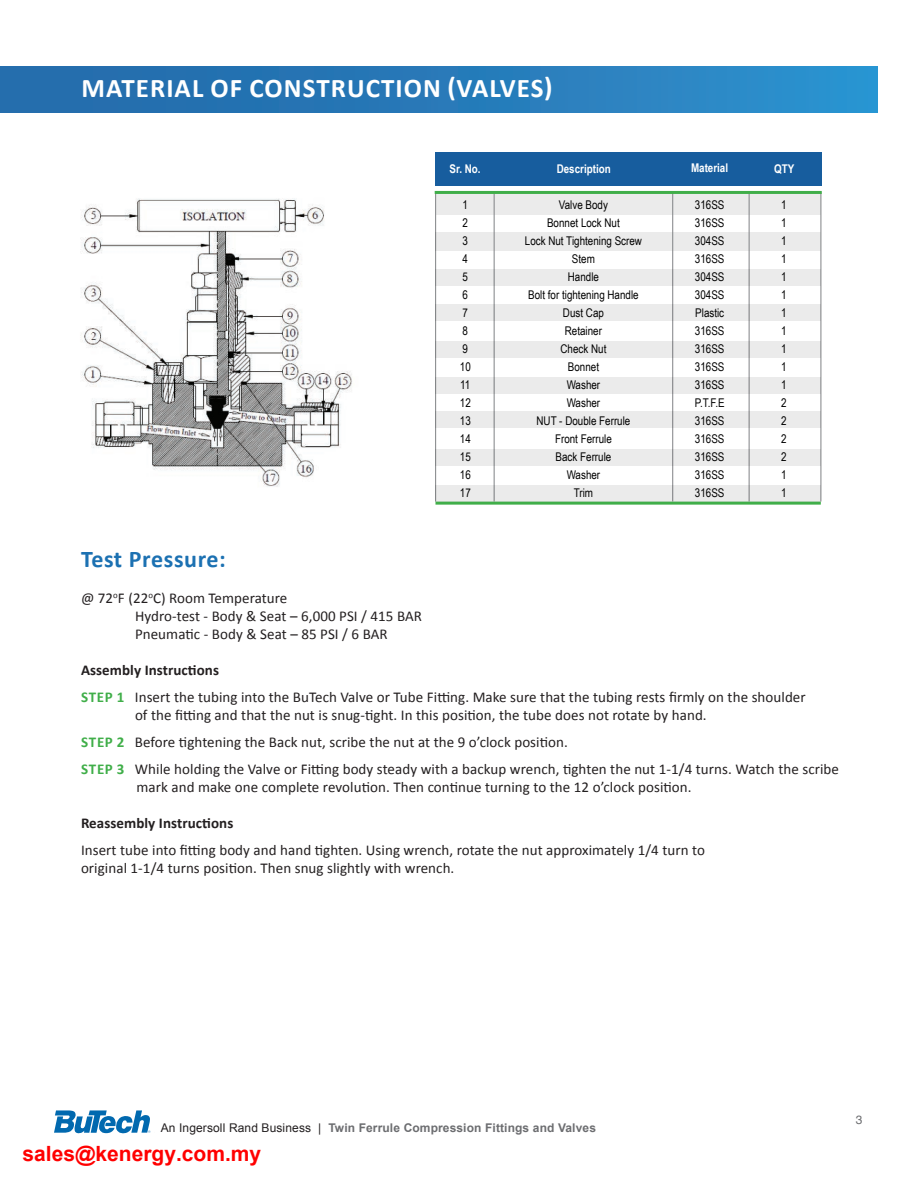
<style>
.page{position:relative;width:918px;height:1188px;background:#fff}
.page>*{position:absolute;margin:0;border:0;box-sizing:border-box;transform-origin:0 0}
.Page_Header_2{font:700 27px "Calibri";letter-spacing:.04em;color:#fff}
.Paragraph_Header{font:700 24px "Calibri";letter-spacing:.025em;color:#1c71b2}
.Body{font:15px "Calibri";letter-spacing:.005em;color:#231f20}
.Body-2{font:700 15px "Calibri";letter-spacing:.005em;color:#231f20}
.Chart_Data{font:12px "Arial Narrow";color:#000}
.t1{font:700 12px "Arial";letter-spacing:.01em;color:#6c6d70}
.Chart_Header{font:700 12px "Arial Narrow";color:#fff}
.t2{font:12px "Helvetica";color:#6c6d70}
.s1{font-weight:700;color:#40ae49}
.s2{font-weight:400;color:#231f20}
</style>
<div class="page">
<svg style="left:54px;top:1110px;width:96px;height:23px"></svg>
<div style="left:0;top:66px;width:878px;height:46px;background:linear-gradient(to right,#2367a7,#2c91ce)"></div>
<img style="left:80px;top:198px;width:272px;height:289px">
<div style="left:436px;top:193px;width:385px;height:22px;background:#ebebeb"></div>
<hr style="left:435px;top:192px;width:1px;height:310px;background:#808285">
<div style="left:435px;top:152px;width:386px;height:33px;background:#175d9e"></div>
<div style="left:435px;top:232px;width:386px;height:19px;background:#ebebeb"></div>
<hr style="left:494px;top:193px;width:1px;height:309px;background:#808285">
<hr style="left:672px;top:192px;width:1px;height:309px;background:#808285">
<hr style="left:749px;top:192px;width:1px;height:310px;background:#808285">
<hr style="left:821px;top:192px;width:1px;height:310px;background:#808285">
<hr style="left:436px;top:502px;width:385px;height:3px;background:#40ae49">
<hr style="left:435px;top:191px;width:387px;height:3px;background:#40ae49">
<div style="left:435px;top:269px;width:386px;height:17px;background:#ebebeb"></div>
<div style="left:435px;top:304px;width:386px;height:16px;background:#ebebeb"></div>
<div style="left:435px;top:341px;width:386px;height:17px;background:#ebebeb"></div>
<div style="left:435px;top:377px;width:386px;height:17px;background:#ebebeb"></div>
<div style="left:435px;top:411px;width:386px;height:17px;background:#ebebeb"></div>
<div style="left:435px;top:449px;width:386px;height:17px;background:#ebebeb"></div>
<div style="left:435px;top:485px;width:386px;height:17px;background:#ebebeb"></div>
<p class="Page_Header_2" style="left:82px;top:71px;width:473px">MATERIAL OF CONSTRUCTION (VALVES)</p>
<p class="Chart_Header" style="left:450px;top:159px;width:33px">Sr. No.</p>
<p class="Chart_Header" style="left:557px;top:159px;width:56px">Description</p>
<p class="Chart_Header" style="left:691px;top:159px;width:39px">Material</p>
<p class="Chart_Header" style="left:774px;top:159px;width:22px">QTY</p>
<p class="Chart_Data" style="left:695px;top:196px;width:31px">316SS</p>
<p class="Chart_Data" style="left:695px;top:214px;width:31px">316SS</p>
<p class="Chart_Data" style="left:695px;top:232px;width:31px">304SS</p>
<p class="Chart_Data" style="left:695px;top:250px;width:31px">316SS</p>
<p class="Chart_Data" style="left:695px;top:268px;width:31px">304SS</p>
<p class="Chart_Data" style="left:695px;top:286px;width:31px">304SS</p>
<p class="Chart_Data" style="left:695px;top:304px;width:30px">Plastic</p>
<p class="Chart_Data" style="left:695px;top:322px;width:31px">316SS</p>
<p class="Chart_Data" style="left:695px;top:340px;width:31px">316SS</p>
<p class="Chart_Data" style="left:695px;top:358px;width:31px">316SS</p>
<p class="Chart_Data" style="left:695px;top:376px;width:31px">316SS</p>
<p class="Chart_Data" style="left:695px;top:394px;width:31px">P.T.F.E</p>
<p class="Chart_Data" style="left:695px;top:412px;width:31px">316SS</p>
<p class="Chart_Data" style="left:695px;top:430px;width:31px">316SS</p>
<p class="Chart_Data" style="left:695px;top:448px;width:31px">316SS</p>
<p class="Chart_Data" style="left:695px;top:466px;width:31px">316SS</p>
<p class="Chart_Data" style="left:695px;top:484px;width:31px">316SS</p>
<p class="Chart_Data" style="left:781px;top:196px;width:7px">1</p>
<p class="Chart_Data" style="left:781px;top:214px;width:7px">1</p>
<p class="Chart_Data" style="left:781px;top:232px;width:7px">1</p>
<p class="Chart_Data" style="left:781px;top:250px;width:7px">1</p>
<p class="Chart_Data" style="left:781px;top:268px;width:7px">1</p>
<p class="Chart_Data" style="left:781px;top:286px;width:7px">1</p>
<p class="Chart_Data" style="left:781px;top:304px;width:7px">1</p>
<p class="Chart_Data" style="left:781px;top:322px;width:7px">1</p>
<p class="Chart_Data" style="left:781px;top:340px;width:7px">1</p>
<p class="Chart_Data" style="left:781px;top:358px;width:7px">1</p>
<p class="Chart_Data" style="left:781px;top:376px;width:7px">1</p>
<p class="Chart_Data" style="left:781px;top:394px;width:7px">2</p>
<p class="Chart_Data" style="left:781px;top:412px;width:7px">2</p>
<p class="Chart_Data" style="left:781px;top:430px;width:7px">2</p>
<p class="Chart_Data" style="left:781px;top:448px;width:7px">2</p>
<p class="Chart_Data" style="left:781px;top:466px;width:7px">1</p>
<p class="Chart_Data" style="left:781px;top:484px;width:7px">1</p>
<p class="Chart_Data" style="left:463px;top:196px;width:7px">1</p>
<p class="Chart_Data" style="left:463px;top:214px;width:7px">2</p>
<p class="Chart_Data" style="left:463px;top:232px;width:7px">3</p>
<p class="Chart_Data" style="left:463px;top:250px;width:7px">4</p>
<p class="Chart_Data" style="left:463px;top:268px;width:7px">5</p>
<p class="Chart_Data" style="left:463px;top:286px;width:7px">6</p>
<p class="Chart_Data" style="left:463px;top:304px;width:7px">7</p>
<p class="Chart_Data" style="left:463px;top:322px;width:7px">8</p>
<p class="Chart_Data" style="left:463px;top:340px;width:7px">9</p>
<p class="Chart_Data" style="left:460px;top:358px;width:12px">10</p>
<p class="Chart_Data" style="left:460px;top:376px;width:12px">11</p>
<p class="Chart_Data" style="left:460px;top:394px;width:12px">12</p>
<p class="Chart_Data" style="left:460px;top:412px;width:12px">13</p>
<p class="Chart_Data" style="left:460px;top:430px;width:12px">14</p>
<p class="Chart_Data" style="left:460px;top:448px;width:12px">15</p>
<p class="Chart_Data" style="left:460px;top:466px;width:12px">16</p>
<p class="Chart_Data" style="left:460px;top:484px;width:12px">17</p>
<p class="Chart_Data" style="left:559px;top:196px;width:51px">Valve Body</p>
<p class="Chart_Data" style="left:547px;top:214px;width:74px">Bonnet Lock Nut</p>
<p class="Chart_Data" style="left:525px;top:232px;width:119px">Lock Nut Tightening Screw</p>
<p class="Chart_Data" style="left:572px;top:250px;width:24px">Stem</p>
<p class="Chart_Data" style="left:568px;top:268px;width:33px">Handle</p>
<p class="Chart_Data" style="left:528px;top:286px;width:112px">Bolt for tightening Handle</p>
<p class="Chart_Data" style="left:563px;top:304px;width:43px">Dust Cap</p>
<p class="Chart_Data" style="left:565px;top:322px;width:39px">Retainer</p>
<p class="Chart_Data" style="left:561px;top:340px;width:47px">Check Nut</p>
<p class="Chart_Data" style="left:568px;top:358px;width:33px">Bonnet</p>
<p class="Chart_Data" style="left:567px;top:376px;width:35px">Washer</p>
<p class="Chart_Data" style="left:567px;top:394px;width:35px">Washer</p>
<p class="Chart_Data" style="left:537px;top:412px;width:95px">NUT - Double Ferrule</p>
<p class="Chart_Data" style="left:555px;top:430px;width:58px">Front Ferrule</p>
<p class="Chart_Data" style="left:556px;top:448px;width:57px">Back Ferrule</p>
<p class="Chart_Data" style="left:567px;top:466px;width:35px">Washer</p>
<p class="Chart_Data" style="left:574px;top:484px;width:21px">Trim</p>
<p class="Paragraph_Header" style="left:81px;top:543px;width:146px">Test Pressure:</p>
<p class="Body" style="left:81px;top:588px;width:208px">@ 72<sup>o</sup>F (22<sup>o</sup>C) Room Temperature</p>
<p class="Body" style="left:135px;top:606px;width:289px">Hydro-test - Body &amp; Seat – 6,000 PSI / 415 BAR</p>
<p class="Body" style="left:135px;top:624px;width:254px">Pneumatic - Body &amp; Seat – 85 PSI / 6 BAR</p>
<p class="Body-2" style="left:81px;top:660px;width:140px">Assembly Instructions</p>
<p class="Body" style="left:81px;top:687px;width:726px"><span class="s1">STEP 1</span> Insert the tubing into the BuTech Valve or Tube Fitting. Make sure that the tubing rests firmly on the shoulder</p>
<p class="Body" style="left:135px;top:705px;width:573px">of the fitting and that the nut is snug-tight. In this position, the tube does not rotate by hand.</p>
<p class="Body" style="left:81px;top:732px;width:488px"><span class="s1">STEP 2</span> Before tightening the Back nut, scribe the nut at the 9 o’clock position.</p>
<p class="Body" style="left:81px;top:759px;width:759px"><span class="s1">STEP 3</span> While holding the Valve or Fitting body steady with a backup wrench, tighten the nut 1-1/4 turns. Watch the scribe</p>
<p class="Body" style="left:137px;top:777px;width:557px">mark and make one complete revolution. Then continue turning to the 12 o’clock position.</p>
<p class="Body-2" style="left:81px;top:813px;width:154px">Reassembly Instructions</p>
<p class="Body" style="left:81px;top:840px;width:626px">Insert tube into fitting body and hand tighten. Using wrench, rotate the nut approximately 1/4 turn to</p>
<p class="Body" style="left:81px;top:858px;width:375px">original 1-1/4 turns position. Then snug slightly with wrench.</p>
<p class="t1" style="left:161px;top:1120px;width:437px"><span class="s2">An Ingersoll Rand Business |</span> Twin Ferrule Compression Fittings and Valves</p>
<p class="t2" style="left:856px;top:1110px;width:8px">3</p>
</div>
